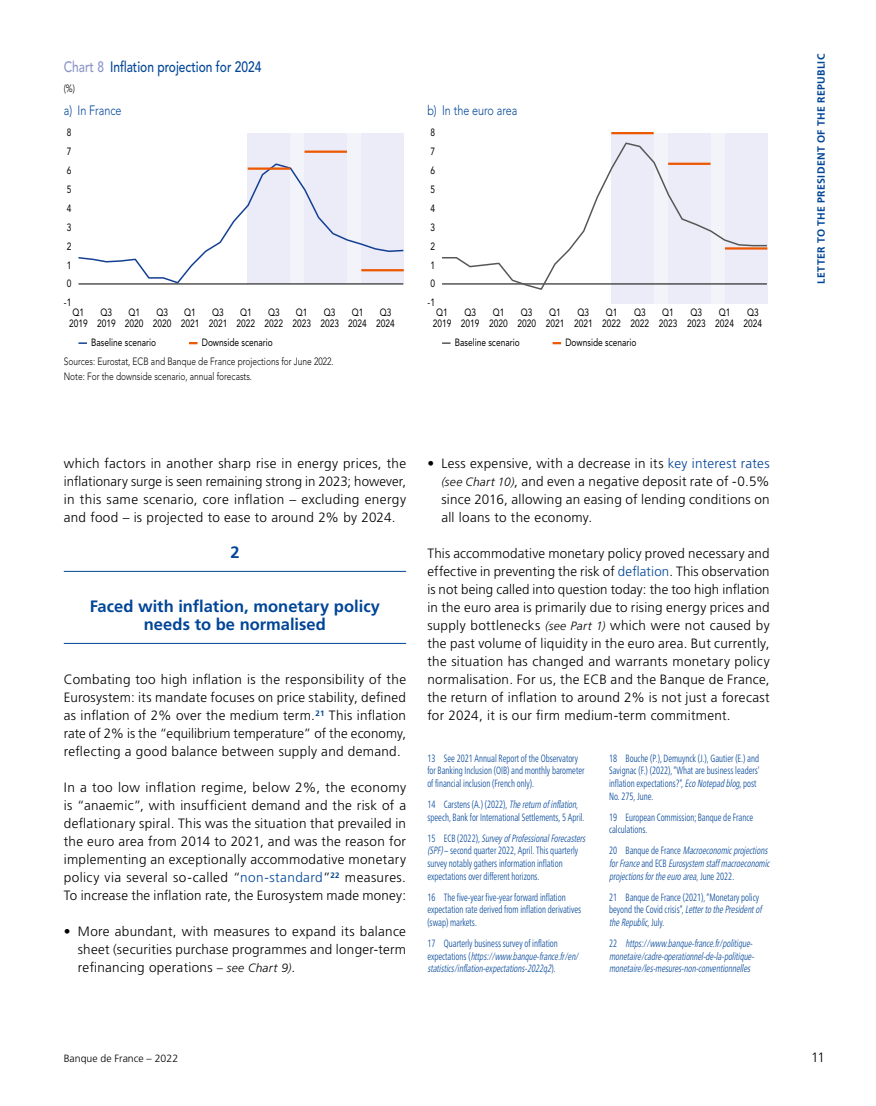
<style>
.page{position:relative;width:876px;height:1106px;background:#fff}
.page>*{position:absolute;margin:0;border:0;box-sizing:border-box;transform-origin:0 0}
.t1{font:700 16.5px/18px "Frutiger LT Std";color:#004597;text-align:center}
.t2{font:500 15px "Avenir LT Std";color:#004597;scale:.8 1}
.t3{font:300 13.5px/18px "Frutiger LT Std";letter-spacing:.02em;color:#000;text-align:justify}
.t4{font:300 13.5px "Avenir LT Std";color:#004597;scale:.8 1}
.t5{font:300 condensed 10.5px/12.6px "Frutiger Neue LTW1 G";color:#004597;scale:.8 1}
.t6{font:italic 300 condensed 10.5px/12.6px "Frutiger Neue LTW1 G";color:#004597;scale:.8 1}
.t7{font:10.5px/10.5px "Avenir LT Std";color:#000;text-align:center;scale:.8 1}
.t8{font:300 10.5px/14.7px "Avenir LT Std";color:#000;scale:.8 1}
.t9{font:700 10.5px "Frutiger LT Std";letter-spacing:.035em;color:#004597}
.t10{font:300 10.5px "Frutiger LT Std";color:#000}
.s1{color:#8a94c7}
.s2{color:#004597}
.s3{font-style:italic;font-size:12px}
.s4{font-style:italic}
.s5{font-style:normal}
</style>
<div class="page">
<div style="left:275px;top:133px;width:97px;height:151px;background:#f3f3fa"></div>
<svg style="left:78px;top:342px;width:9px;height:2px"></svg>
<svg style="left:189px;top:342px;width:9px;height:2px"></svg>
<div style="left:248px;top:133px;width:42px;height:151px;background:#ebecf7"></div>
<div style="left:305px;top:133px;width:42px;height:151px;background:#ebecf7"></div>
<div style="left:361px;top:133px;width:43px;height:151px;background:#ebecf7"></div>
<hr style="left:78px;top:284px;width:325px;height:1px;background:#000">
<svg style="left:78px;top:162px;width:326px;height:122px"></svg>
<hr style="left:248px;top:167px;width:42px;height:3px;background:#ed5700">
<hr style="left:305px;top:151px;width:42px;height:2px;background:#ed5700">
<hr style="left:361px;top:269px;width:43px;height:2px;background:#ed5700">
<div style="left:654px;top:133px;width:94px;height:170px;background:#f3f3fa"></div>
<div style="left:611px;top:133px;width:43px;height:170px;background:#ebecf7"></div>
<div style="left:668px;top:133px;width:42px;height:170px;background:#ebecf7"></div>
<div style="left:725px;top:133px;width:42px;height:170px;background:#ebecf7"></div>
<svg style="left:442px;top:342px;width:8px;height:2px"></svg>
<svg style="left:553px;top:342px;width:8px;height:2px"></svg>
<svg style="left:442px;top:142px;width:325px;height:148px"></svg>
<hr style="left:611px;top:132px;width:43px;height:2px;background:#ed5700">
<hr style="left:668px;top:163px;width:42px;height:2px;background:#ed5700">
<hr style="left:725px;top:247px;width:42px;height:2px;background:#ed5700">
<hr style="left:64px;top:571px;width:342px;height:1px;background:#004597">
<hr style="left:64px;top:643px;width:342px;height:1px;background:#004597">
<p class="t2" style="left:64px;top:59px;width:249px"><span class="s1">Chart 8</span> Inflation projection for 2024</p>
<p class="t8" style="left:64px;top:81px;width:16px">(%)</p>
<p class="t4" style="left:64px;top:102px;width:74px">a) In France</p>
<p class="t4" style="left:427px;top:102px;width:114px">b) In the euro area</p>
<p class="t7" style="left:67px;top:127px;width:7px">8</p>
<p class="t7" style="left:430px;top:127px;width:7px">8</p>
<p class="t7" style="left:67px;top:146px;width:7px">7</p>
<p class="t7" style="left:430px;top:146px;width:7px">7</p>
<p class="t7" style="left:67px;top:165px;width:7px">6</p>
<p class="t7" style="left:430px;top:165px;width:7px">6</p>
<p class="t7" style="left:67px;top:184px;width:7px">5</p>
<p class="t7" style="left:430px;top:184px;width:7px">5</p>
<p class="t7" style="left:67px;top:203px;width:7px">4</p>
<p class="t7" style="left:430px;top:203px;width:7px">4</p>
<p class="t7" style="left:67px;top:222px;width:7px">3</p>
<p class="t7" style="left:430px;top:222px;width:7px">3</p>
<p class="t7" style="left:67px;top:241px;width:7px">2</p>
<p class="t7" style="left:430px;top:241px;width:7px">2</p>
<p class="t7" style="left:67px;top:260px;width:7px">1</p>
<p class="t7" style="left:430px;top:260px;width:7px">1</p>
<p class="t7" style="left:67px;top:279px;width:7px">0</p>
<p class="t7" style="left:430px;top:279px;width:7px">0</p>
<p class="t7" style="left:64px;top:297px;width:11px">-1</p>
<p class="t7" style="left:427px;top:297px;width:11px">-1</p>
<p class="t7" style="left:69px;top:307px;width:25px">Q1<br>2019</p>
<p class="t7" style="left:97px;top:307px;width:25px">Q3<br>2019</p>
<p class="t7" style="left:125px;top:307px;width:25px">Q1<br>2020</p>
<p class="t7" style="left:153px;top:307px;width:25px">Q3<br>2020</p>
<p class="t7" style="left:181px;top:307px;width:25px">Q1<br>2021</p>
<p class="t7" style="left:209px;top:307px;width:25px">Q3<br>2021</p>
<p class="t7" style="left:237px;top:307px;width:25px">Q1<br>2022</p>
<p class="t7" style="left:265px;top:307px;width:25px">Q3<br>2022</p>
<p class="t7" style="left:320px;top:307px;width:25px">Q3<br>2023</p>
<p class="t7" style="left:292px;top:307px;width:25px">Q1<br>2023</p>
<p class="t7" style="left:376px;top:307px;width:25px">Q3<br>2024</p>
<p class="t7" style="left:348px;top:307px;width:25px">Q1<br>2024</p>
<p class="t7" style="left:433px;top:307px;width:25px">Q1<br>2019</p>
<p class="t7" style="left:461px;top:307px;width:25px">Q3<br>2019</p>
<p class="t7" style="left:489px;top:307px;width:25px">Q1<br>2020</p>
<p class="t7" style="left:517px;top:307px;width:25px">Q3<br>2020</p>
<p class="t7" style="left:546px;top:307px;width:25px">Q1<br>2021</p>
<p class="t7" style="left:574px;top:307px;width:25px">Q3<br>2021</p>
<p class="t7" style="left:602px;top:307px;width:25px">Q1<br>2022</p>
<p class="t7" style="left:630px;top:307px;width:25px">Q3<br>2022</p>
<p class="t7" style="left:687px;top:307px;width:25px">Q3<br>2023</p>
<p class="t7" style="left:659px;top:307px;width:25px">Q1<br>2023</p>
<p class="t7" style="left:744px;top:307px;width:25px">Q3<br>2024</p>
<p class="t7" style="left:715px;top:307px;width:25px">Q1<br>2024</p>
<p class="t7" style="left:91px;top:337px;width:83px">Baseline scenario</p>
<p class="t7" style="left:202px;top:337px;width:90px">Downside scenario</p>
<p class="t7" style="left:455px;top:337px;width:83px">Baseline scenario</p>
<p class="t7" style="left:565px;top:337px;width:90px">Downside scenario</p>
<p class="t8" style="left:64px;top:354px;width:339px">Sources: Eurostat, ECB and Banque de France projections for June 2022.<br>Note: For the downside scenario, annual forecasts.</p>
<p class="t3" style="left:64px;top:455px;width:344px">which factors in another sharp rise in energy prices, the inflationary surge is seen remaining strong in 2023; however, in this same scenario, core inflation – excluding energy and food – is projected to ease to around 2% by 2024.</p>
<p class="t1" style="left:230px;top:543px;width:11px">2</p>
<p class="t1" style="left:90px;top:597px;width:292px">Faced with inflation, monetary policy needs to be normalised</p>
<p class="t3" style="left:64px;top:671px;width:344px">Combating too high inflation is the responsibility of the Eurosystem: its mandate focuses on price stability, defined as inflation of 2% over the medium term.<sup>21</sup> This inflation rate of 2% is the “equilibrium temperature” of the economy, reflecting a good balance between supply and demand.</p>
<p class="t3" style="left:64px;top:779px;width:344px">In a too low inflation regime, below 2%, the economy is “anaemic”, with insufficient demand and the risk of a deflationary spiral. This was the situation that prevailed in the euro area from 2014 to 2021, and was the reason for implementing an exceptionally accommodative monetary policy via several so-called “<span class="s2">non-standard</span>”<sup>22</sup> measures.<br>To increase the inflation rate, the Eurosystem made money:</p>
<p class="t3" style="left:78px;top:923px;width:330px;text-indent:-14px">• More abundant, with measures to expand its balance sheet (securities purchase programmes and longer-term refinancing operations <span class="s3">– see Chart 9)</span>.</p>
<p class="t3" style="left:441px;top:455px;width:330px;text-indent:-14px">• Less expensive, with a decrease in its <span class="s2">key interest rates </span><span class="s3">(see Chart 10)</span>, and even a negative deposit rate of -0.5% since 2016, allowing an easing of lending conditions on all loans to the economy.</p>
<p class="t3" style="left:427px;top:545px;width:344px">This accommodative monetary policy proved necessary and effective in preventing the risk of <span class="s2">deflation</span>. This observation is not being called into question today: the too high inflation in the euro area is primarily due to rising energy prices and supply bottlenecks <span class="s3">(see Part 1)</span> which were not caused by the past volume of liquidity in the euro area. But currently, the situation has changed and warrants monetary policy normalisation. For us, the ECB and the Banque de France, the return of inflation to around 2% is not just a forecast for 2024, it is our firm medium-term commitment.</p>
<p class="t5" style="left:427px;top:751px;width:198px">13 See 2021 Annual Report of the Observatory for Banking Inclusion (OIB) and monthly barometer of financial inclusion (French only).</p>
<p class="t5" style="left:427px;top:798px;width:198px">14 Carstens (A.) (2022), <span class="s4">Thereturnofinflation</span>, speech, Bank for International Settlements, 5 April.</p>
<p class="t5" style="left:427px;top:831px;width:202px">1 5 E C B ( 2 0 2 2 ) , <span class="s4">Survey ofProfessionalForecasters (SPF)</span>– second quarter 2022, April. This quarterly survey notably gathers information inflation expectations over different horizons.</p>
<p class="t5" style="left:427px;top:890px;width:194px">16 The five-year five-year forward inflation expectation rate derived from inflation derivatives (swap) markets.</p>
<p class="t6" style="left:427px;top:937px;width:193px"><span class="s5">17 Quarterly business survey of inflation<br>e x p e c t a t i o n s (</span> https://www.banque-france.fr/en/ statistics/inflation-expectations-2022q2<span class="s5">) .</span></p>
<p class="t5" style="left:609px;top:751px;width:190px">18 Bouche (P.), Demuynck (J.), Gautier (E.) and Savignac (F.) (2022), “What are business leaders’ inflation expectations?”, <span class="s4">EcoNotepad blog</span>, post No. 275, June.</p>
<p class="t5" style="left:609px;top:810px;width:181px">19 European Commission; Banque de France calculations.</p>
<p class="t6" style="left:609px;top:844px;width:205px"><span class="s5">2 0 B a n q u e d e F r a n c e</span> Macroeconomicprojections forFrance<span class="s5">a n d E C B</span> Eurosystem staffmacroeconomic projectionsfortheeuroarea<span class="s5">, J u n e 2 0 2 2 .</span></p>
<p class="t5" style="left:609px;top:890px;width:195px">21 Banque de France (2021), “Monetary policy beyond the Covid crisis”, <span class="s4">LettertothePresidentof theRepublic</span>, J u l y .</p>
<p class="t6" style="left:609px;top:937px;width:185px"><span class="s5">2 2</span> https://www.banque-france.fr/politique&shy;monetaire/cadre-operationnel-de-la-politique&shy;monetaire/les-mesures-non-conventionnelles</p>
<p class="t9" style="left:815px;top:283px;width:231px;rotate:-90deg">LETTER TO THE PRESIDENT OF THE REPUBLIC</p>
<p class="t10" style="left:64px;top:1052px;width:116px">Banque de France – 2022</p>
<p class="t3" style="left:811px;top:1049px;width:15px">11</p>
</div>
